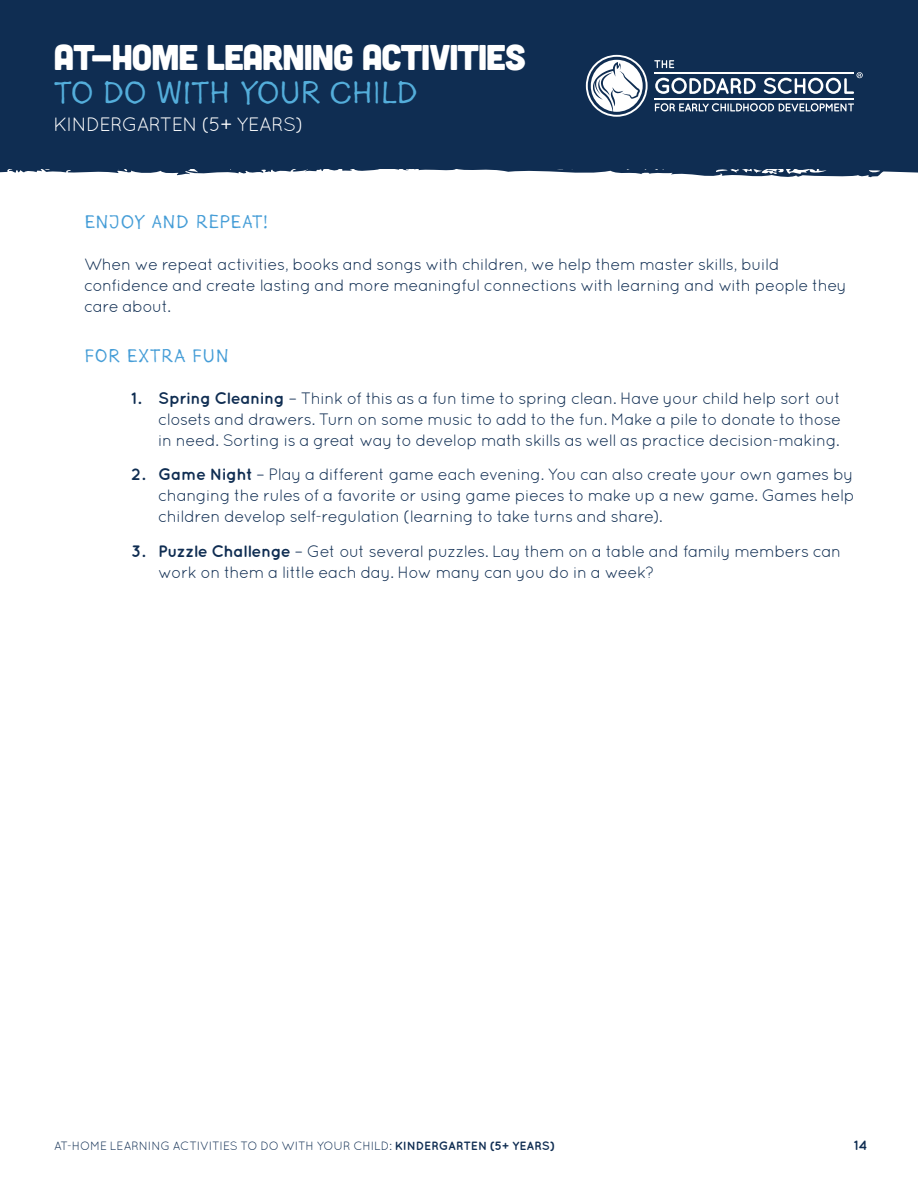
<style>
.page{position:relative;width:918px;height:1188px;background:#fff}
.page>*{position:absolute;margin:0;border:0;box-sizing:border-box;transform-origin:0 0}
.t1{font:35.7px "Cubano";letter-spacing:-.04em;color:#fff}
.t2{font:32.85px "Goodlife Sans";letter-spacing:-.045em;color:#54aedb}
.t3{font:19.5px "Goodlife Sans";letter-spacing:-.005em;color:#459dd7}
.t4{font:19.35px "Quicksand";letter-spacing:-.04em;color:#fff}
.t5{font:16.5px/21px "Quicksand";letter-spacing:-.035em;color:#0f2d52}
.t6{font:700 13.5px "Quicksand";color:#0f2d52}
.t7{font:12px "Quicksand";letter-spacing:-.015em;color:#0f2d52}
.s1{font-weight:700}
</style>
<div class="page">
<div style="left:0;top:0;width:918px;height:168px;background:#0f2d52"></div>
<svg style="left:0;top:168px;width:918px;height:10px"></svg>
<svg style="left:655px;top:103px;width:199px;height:8px"></svg>
<svg style="left:654px;top:60px;width:20px;height:8px"></svg>
<svg style="left:655px;top:78px;width:101px;height:16px"></svg>
<hr style="left:654px;top:72px;width:200px;height:2px;background:#fff">
<hr style="left:654px;top:98px;width:200px;height:2px;background:#fff">
<svg style="left:586px;top:55px;width:62px;height:62px"></svg>
<svg style="left:764px;top:72px;width:99px;height:22px"></svg>
<h1 class="t1" style="left:54px;top:35px;width:474px">AT-HOME LEARNING ACTIVITIES</h1>
<h2 class="t2" style="left:54px;top:75px;width:366px">TO DO WITH YOUR CHILD</h2>
<p class="t4" style="left:54px;top:114px;width:252px">KINDERGARTEN (5+ YEARS)</p>
<p class="t3" style="left:84px;top:211px;width:186px">ENJOY AND REPEAT!</p>
<p class="t5" style="left:84px;top:254px;width:764px">When we repeat activities, books and songs with children, we help them master skills, build confidence and create lasting and more meaningful connections with learning and with people they care about.</p>
<p class="t3" style="left:84px;top:345px;width:147px">FOR EXTRA FUN</p>
<p class="t5" style="left:158px;top:387px;width:685px;text-align:justify;text-indent:-27px"><span class="s1">1. Spring Cleaning</span> – Think of this as a fun time to spring clean. Have your child help sort out closets and drawers. Turn on some music to add to the fun. Make a pile to donate to those in need. Sorting is a great way to develop math skills as well as practice decision-making.</p>
<p class="t5" style="left:158px;top:464px;width:698px;text-align:justify;text-indent:-27px"><span class="s1">2. Game Night</span> – Play a different game each evening. You can also create your own games by changing the rules of a favorite or using game pieces to make up a new game. Games help children develop self-regulation (learning to take turns and share).</p>
<p class="t5" style="left:158px;top:540px;width:685px;text-indent:-27px"><span class="s1">3. Puzzle Challenge</span> – Get out several puzzles. Lay them on a table and family members can work on them a little each day. How many can you do in a week?</p>
<p class="t7" style="left:54px;top:1139px;width:502px">AT-HOME LEARNING ACTIVITIES TO DO WITH YOUR CHILD: <span class="s1">KINDERGARTEN (5+ YEARS)</span></p>
<p class="t6" style="left:854px;top:1137px;width:15px">14</p>
</div>
